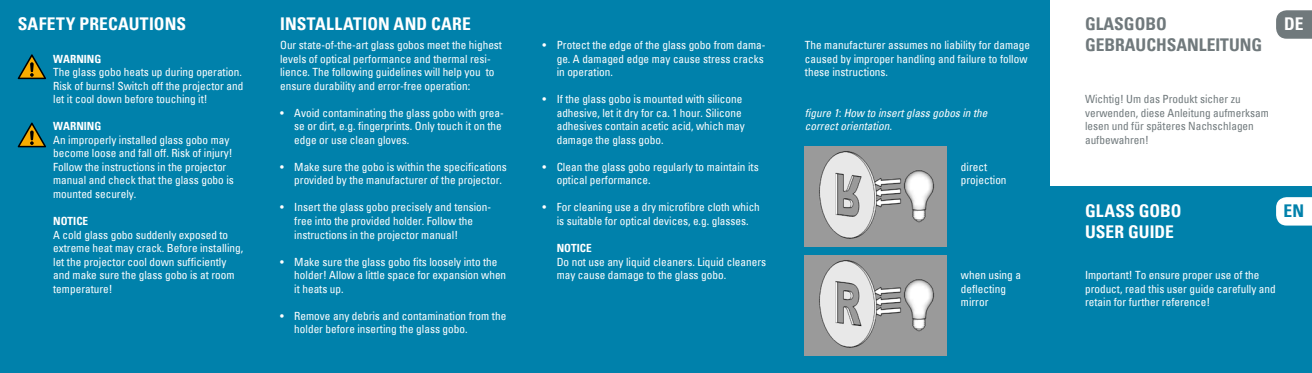
<style>
.page{position:relative;width:1312px;height:373px;background:#fff}
.page>*{position:absolute;margin:0;border:0;box-sizing:border-box;transform-origin:0 0}
.t1{font:700 condensed 17.5px/21px "Univers";letter-spacing:.01em;color:#fff}
.t2{font:700 condensed 17.5px "Univers";color:#70797c}
.t3{font:700 condensed 17.5px "Univers";color:#0081ab}
.t4{font:condensed 11.25px/13.5px "Univers";color:#fff}
.t5{font:condensed 11.25px/13.5px "Univers";color:#70797c}
.t6{font:italic condensed 11.25px/13.5px "Univers";color:#fff}
.t7{font:700 condensed 11.25px "Univers";color:#fff}
</style>
<div class="page">
<div style="left:0;top:0;width:1049px;height:372px;background:#0081ab"></div>
<div style="left:1049px;top:186px;width:262px;height:186px;background:#0081ab"></div>
<svg style="left:1276px;top:197px;width:35px;height:28px"></svg>
<svg style="left:1276px;top:10px;width:35px;height:29px"></svg>
<img style="left:804px;top:146px;width:142px;height:99px">
<img style="left:804px;top:255px;width:142px;height:99px">
<svg style="left:18px;top:54px;width:28px;height:25px"></svg>
<svg style="left:18px;top:122px;width:28px;height:25px"></svg>
<h1 class="t1" style="left:18px;top:14px;width:170px">SAFETY PRECAUTIONS</h1>
<p class="t7" style="left:53px;top:52px;width:50px">WARNING</p>
<p class="t4" style="left:53px;top:65px;width:191px;text-align:justify">The glass gobo heats up during operation.<br>Risk of burns! Switch off the projector and let it cool down before touching it!</p>
<p class="t7" style="left:53px;top:119px;width:50px">WARNING</p>
<p class="t4" style="left:53px;top:133px;width:182px">An improperly installed glass gobo may become loose and fall off. Risk of injury!<br>Follow the instructions in the projector manual and check that the glass gobo is mounted securely.</p>
<p class="t7" style="left:53px;top:214px;width:37px">NOTICE</p>
<p class="t4" style="left:53px;top:227px;width:191px">A cold glass gobo suddenly exposed to extreme heat may crack. Before installing, let the projector cool down sufficiently and make sure the glass gobo is at room temperature!</p>
<h1 class="t1" style="left:280px;top:14px;width:192px">INSTALLATION AND CARE</h1>
<p class="t4" style="left:280px;top:38px;width:223px">Our state-of-the-art glass gobos meet the highest levels of optical performance and thermal resi&shy;lience. The following guidelines will help you to ensure durability and error-free operation:</p>
<p class="t4" style="left:294px;top:106px;width:211px;text-indent:-14px">• Avoid contaminating the glass gobo with grea&shy;se or dirt, e.g. fingerprints. Only touch it on the edge or use clean gloves.</p>
<p class="t4" style="left:294px;top:160px;width:214px;text-indent:-14px">• Make sure the gobo is within the specifications provided by the manufacturer of the projector.</p>
<p class="t4" style="left:294px;top:200px;width:198px;text-indent:-14px">• Insert the glass gobo precisely and tension&shy;free into the provided holder. Follow the instructions in the projector manual!</p>
<p class="t4" style="left:294px;top:254px;width:213px;text-indent:-14px">• Make sure the glass gobo fits loosely into the holder! Allow a little space for expansion when it heats up.</p>
<p class="t4" style="left:294px;top:308px;width:213px;text-indent:-14px">• Remove any debris and contamination from the holder before inserting the glass gobo.</p>
<p class="t4" style="left:556px;top:38px;width:210px;text-indent:-14px">• Protect the edge of the glass gobo from dama&shy;ge. A damaged edge may cause stress cracks in operation.</p>
<p class="t4" style="left:556px;top:92px;width:190px;text-indent:-14px">• If the glass gobo is mounted with silicone adhesive, let it dry for ca. 1 hour. Silicone adhesives contain acetic acid, which may damage the glass gobo.</p>
<p class="t4" style="left:556px;top:160px;width:203px;text-indent:-14px">• Clean the glass gobo regularly to maintain its optical performance.</p>
<p class="t4" style="left:542px;top:200px;width:219px;text-align:center">• For cleaning use a dry microfibre cloth which is suitable for optical devices, e.g. glasses.</p>
<p class="t7" style="left:556px;top:241px;width:37px">NOTICE</p>
<p class="t4" style="left:556px;top:254px;width:211px">Do not use any liquid cleaners. Liquid cleaners may cause damage to the glass gobo.</p>
<p class="t4" style="left:804px;top:38px;width:226px">The manufacturer assumes no liability for damage caused by improper handling and failure to follow these instructions.</p>
<p class="t6" style="left:804px;top:106px;width:184px">figure 1: How to insert glass gobos in the correct orientation.</p>
<p class="t4" style="left:960px;top:160px;width:47px">direct projection</p>
<p class="t4" style="left:960px;top:268px;width:61px">when using a deflecting mirror</p>
<h1 class="t2" style="left:1084px;top:13px;width:83px">GLASGOBO</h1>
<h1 class="t1" style="left:1283px;top:14px;width:21px">DE</h1>
<h1 class="t2" style="left:1084px;top:34px;width:178px">GEBRAUCHSANLEITUNG</h1>
<p class="t5" style="left:1084px;top:92px;width:185px">Wichtig! Um das Produkt sicher zu verwenden, diese Anleitung aufmerksam lesen und für späteres Nachschlagen aufbewahren!</p>
<h1 class="t1" style="left:1084px;top:200px;width:98px">GLASS GOBO<br>USER GUIDE</h1>
<p class="t4" style="left:1084px;top:268px;width:192px">Important! To ensure proper use of the product, read this user guide carefully and retain for further reference!</p>
<h1 class="t3" style="left:1283px;top:200px;width:22px">EN</h1>
</div>
